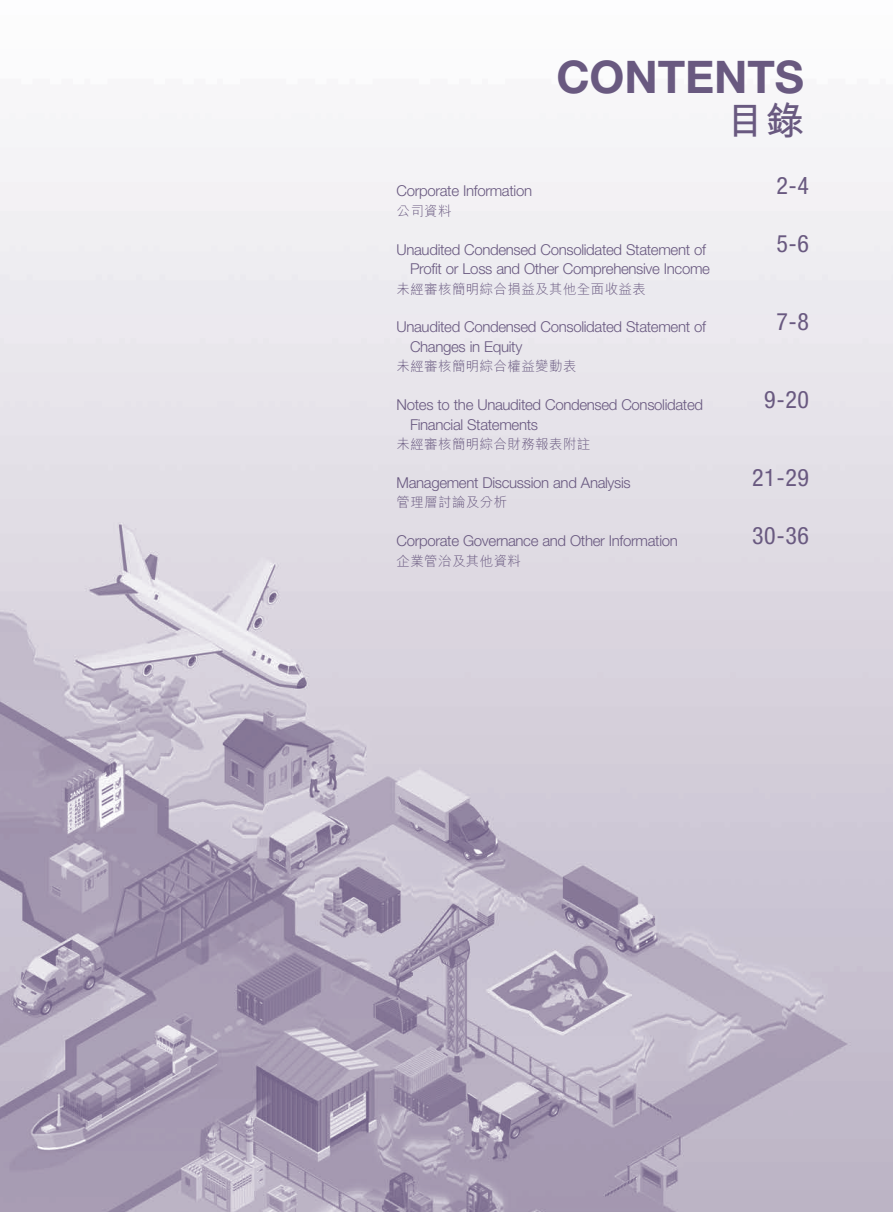
<style>
.page{position:relative;width:893px;height:1212px;background:#fff}
.page>*{position:absolute;margin:0;border:0;box-sizing:border-box;transform-origin:0 0}
.t1{font:700 45px "Helvetica Neue LT Std";color:#695980}
.t2{font:700 39px "M Hei HK";color:#695980}
.t3{font:condensed 24px "Helvetica Neue LT Std";letter-spacing:.025em;color:#695980}
.t4{font:300 15px/19.5px "Helvetica Neue LT Std";letter-spacing:-.02em;color:#695980}
.t5{font:300 13.5px "M Hei HK";letter-spacing:.03em;color:#695980}
</style>
<div class="page">
<img style="left:0;top:147px;width:893px;height:1065px">
<p class="t4" style="left:396px;top:181px;width:137px">Corporate Information</p>
<p class="t5" style="left:396px;top:204px;width:57px">公司資料</p>
<h1 class="t1" style="left:556px;top:49px;width:249px">CONTENTS</h1>
<h2 class="t2" style="left:726px;top:93px;width:79px">目錄</h2>
<h3 class="t3" style="left:776px;top:172px;width:34px">2-4</h3>
<p class="t4" style="left:396px;top:239px;width:315px;text-align:right">Unaudited Condensed Consolidated Statement of<br>Profit or Loss and Other Comprehensive Income</p>
<p class="t5" style="left:396px;top:282px;width:251px">未經審核簡明綜合損益及其他全面收益表</p>
<p class="t4" style="left:410px;top:317px;width:297px;text-indent:-14px">Unaudited Condensed Consolidated Statement of<br>Changes in Equity</p>
<p class="t5" style="left:396px;top:359px;width:182px">未經審核簡明綜合權益變動表</p>
<p class="t4" style="left:410px;top:395px;width:295px;text-indent:-14px">Notes to the Unaudited Condensed Consolidated<br>Financial Statements</p>
<p class="t5" style="left:396px;top:437px;width:195px">未經審核簡明綜合財務報表附註</p>
<p class="t4" style="left:396px;top:473px;width:236px">Management Discussion and Analysis</p>
<p class="t5" style="left:396px;top:496px;width:112px">管理層討論及分析</p>
<p class="t4" style="left:396px;top:531px;width:283px">Corporate Governance and Other Information</p>
<p class="t5" style="left:396px;top:554px;width:126px">企業管治及其他資料</p>
<h3 class="t3" style="left:776px;top:230px;width:34px">5-6</h3>
<h3 class="t3" style="left:776px;top:308px;width:34px">7-8</h3>
<h3 class="t3" style="left:764px;top:386px;width:46px">9-20</h3>
<h3 class="t3" style="left:752px;top:463px;width:58px">21-29</h3>
<h3 class="t3" style="left:752px;top:522px;width:58px">30-36</h3>
</div>
